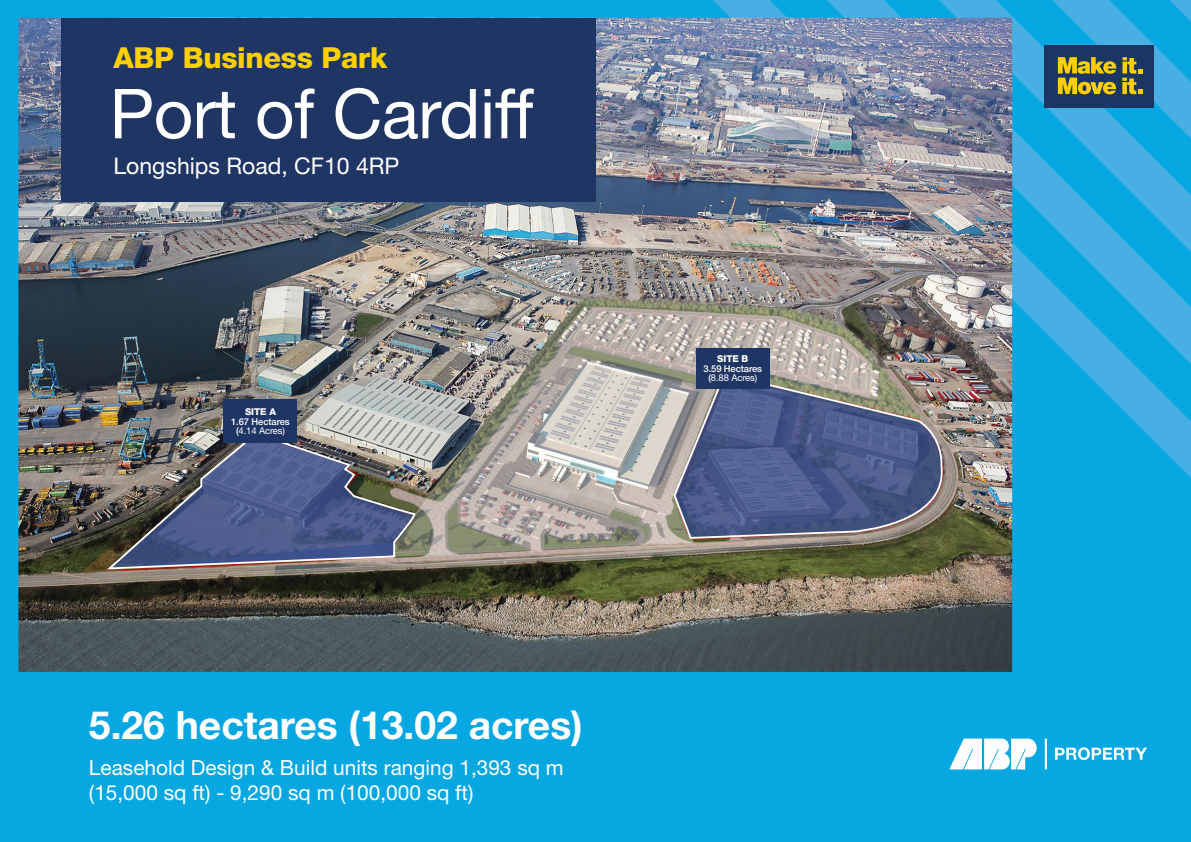
<style>
.page{position:relative;width:1191px;height:842px;background:#07a7e1}
.page>*{position:absolute;margin:0;border:0;box-sizing:border-box;transform-origin:0 0}
.t1{font:69px "Helvetica Neue";letter-spacing:-.01em;color:#fff}
.t2{font:700 39px "Helvetica Neue";color:#fff}
.t3{font:800 29px "Helvetica Neue";letter-spacing:-.01em;color:#ffd000}
.t4{font:23px "Helvetica Neue";color:#fff}
.t5{font:20.8px/24.5px "Helvetica Neue";color:#fff}
.t6{font:500 9.4px/9.4px "Helvetica Neue";letter-spacing:-.01em;color:#fff;text-align:center}
.t7{font:800 9.4px "Helvetica Neue";letter-spacing:-.01em;color:#fff}
.s1{font-weight:400}
</style>
<div class="page">
<svg style="left:713px;top:0;width:478px;height:478px"></svg>
<svg style="left:826px;top:0;width:365px;height:364px"></svg>
<svg style="left:939px;top:0;width:252px;height:252px"></svg>
<div style="left:1044px;top:45px;width:110px;height:62px;background:#1c3663"></div>
<svg style="left:1052px;top:0;width:139px;height:138px"></svg>
<svg style="left:949px;top:738px;width:87px;height:31px"></svg>
<hr style="left:1044px;top:739px;width:3px;height:30px;background:#fff">
<svg style="left:1055px;top:747px;width:92px;height:13px"></svg>
<img style="left:18px;top:18px;width:994px;height:654px">
<div style="left:61px;top:18px;width:534px;height:183px;background:#1f3664"></div>
<svg style="left:672px;top:372px;width:275px;height:168px;background:#656d8a"></svg>
<img style="left:104px;top:432px;width:314px;height:138px">
<div style="left:224px;top:399px;width:73px;height:44px;background:#1f3664"></div>
<div style="left:696px;top:348px;width:73px;height:41px;background:#1f3664"></div>
<h3 class="t3" style="left:113px;top:41px;width:275px">ABP Business Park</h3>
<h1 class="t1" style="left:110px;top:73px;width:425px">Port of Cardiff</h1>
<p class="t4" style="left:113px;top:152px;width:287px">Longships Road, CF10 4RP</p>
<p class="t7" style="left:245px;top:406px;width:32px">SITE A</p>
<p class="t6" style="left:231px;top:416px;width:60px">1.67 Hectares (<span class="s1">4.14 Acres)</span></p>
<h2 class="t2" style="left:89px;top:701px;width:495px">5.26 hectares (13.02 acres)</h2>
<p class="t5" style="left:89px;top:755px;width:476px">Leasehold Design &amp; Build units ranging 1,393 sq m (15,000 sq ft) - 9,290 sq m (100,000 sq ft)</p>
<p class="t7" style="left:717px;top:353px;width:33px">SITE B</p>
<p class="t6" style="left:703px;top:364px;width:60px">3.59 Hectares (<span class="s1">8.88 Acres)</span></p>
</div>
